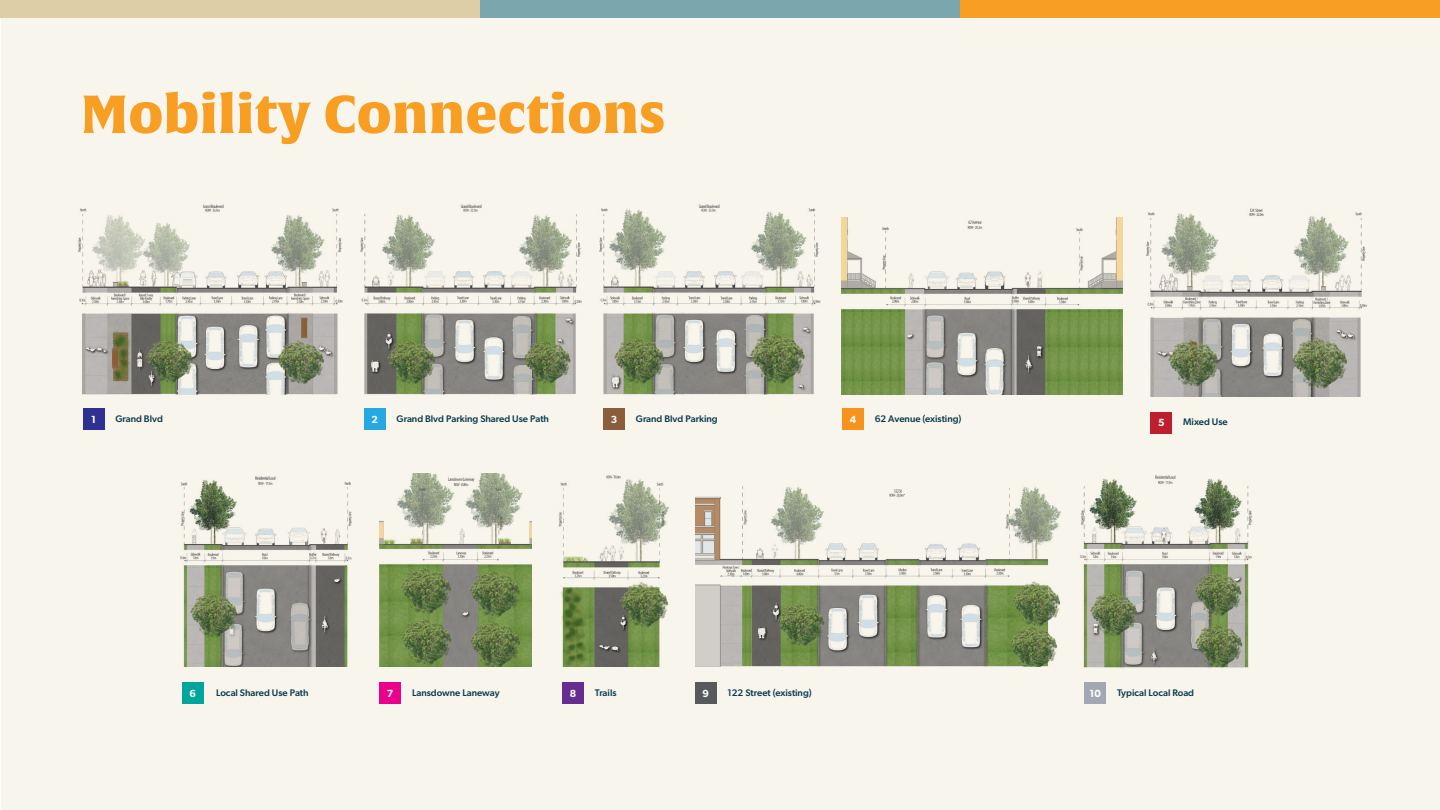
<style>
.page{position:relative;width:1440px;height:810px;background:#fff}
.page>*{position:absolute;margin:0;border:0;box-sizing:border-box;transform-origin:0 0}
._1__Slide_Title{font:900 52.5px "Alverata W01";letter-spacing:.01em;color:#f89e22}
.t1{font:600 10.35px "Gibson";color:#fff}
.t2{font:500 9.6px "Gibson";color:#093a4c}
</style>
<div class="page">
<div style="left:1px;top:0;width:1439px;height:810px;background:#f8f5ed"></div>
<div style="left:480px;top:0;width:480px;height:18px;background:#7aa6ad"></div>
<div style="left:1px;top:0;width:479px;height:18px;background:#decea5"></div>
<div style="left:960px;top:0;width:479px;height:18px;background:#f89e22"></div>
<img style="left:78px;top:204px;width:265px;height:190px">
<div style="left:83px;top:409px;width:21px;height:21px;background:#2e3192"></div>
<img style="left:360px;top:204px;width:222px;height:190px">
<div style="left:364px;top:409px;width:21px;height:21px;background:#26a9e1"></div>
<img style="left:599px;top:204px;width:222px;height:190px">
<div style="left:604px;top:409px;width:21px;height:21px;background:#8a5e3b"></div>
<img style="left:1146px;top:208px;width:221px;height:188px">
<div style="left:1151px;top:412px;width:21px;height:21px;background:#bf1e2e"></div>
<img style="left:842px;top:218px;width:280px;height:176px">
<div style="left:842px;top:409px;width:22px;height:21px;background:#f6931e"></div>
<img style="left:180px;top:476px;width:172px;height:191px">
<div style="left:182px;top:682px;width:21px;height:22px;background:#00a69c"></div>
<img style="left:380px;top:474px;width:152px;height:193px">
<div style="left:380px;top:682px;width:21px;height:22px;background:#eb008b"></div>
<img style="left:558px;top:476px;width:111px;height:191px">
<div style="left:562px;top:682px;width:22px;height:22px;background:#652d90"></div>
<img style="left:695px;top:486px;width:366px;height:180px">
<div style="left:695px;top:682px;width:21px;height:22px;background:#58595b"></div>
<img style="left:1080px;top:475px;width:172px;height:194px">
<div style="left:1085px;top:682px;width:21px;height:22px;background:#a1a8b3"></div>
<p class="_1__Slide_Title" style="left:81px;top:83px;width:586px">Mobility Connections</p>
<p class="t1" style="left:850px;top:413px;width:8px">4</p>
<p class="t2" style="left:875px;top:413px;width:88px">62 Avenue (existing)</p>
<p class="t1" style="left:91px;top:413px;width:6px">1</p>
<p class="t2" style="left:115px;top:413px;width:49px">Grand Blvd</p>
<p class="t1" style="left:372px;top:413px;width:8px">2</p>
<p class="t2" style="left:397px;top:413px;width:154px">Grand Blvd Parking Shared Use Path</p>
<p class="t1" style="left:611px;top:413px;width:8px">3</p>
<p class="t2" style="left:636px;top:413px;width:83px">Grand Blvd Parking</p>
<p class="t1" style="left:1158px;top:417px;width:8px">5</p>
<p class="t2" style="left:1183px;top:416px;width:46px">Mixed Use</p>
<p class="t1" style="left:190px;top:687px;width:8px">6</p>
<p class="t2" style="left:216px;top:687px;width:94px">Local Shared Use Path</p>
<p class="t1" style="left:387px;top:687px;width:8px">7</p>
<p class="t2" style="left:412px;top:687px;width:89px">Lansdowne Laneway</p>
<p class="t1" style="left:570px;top:687px;width:8px">8</p>
<p class="t2" style="left:595px;top:687px;width:23px">Trails</p>
<p class="t1" style="left:702px;top:687px;width:8px">9</p>
<p class="t2" style="left:727px;top:687px;width:86px">122 Street (existing)</p>
<p class="t1" style="left:1090px;top:687px;width:13px">10</p>
<p class="t2" style="left:1117px;top:687px;width:79px">Typical Local Road</p>
</div>
